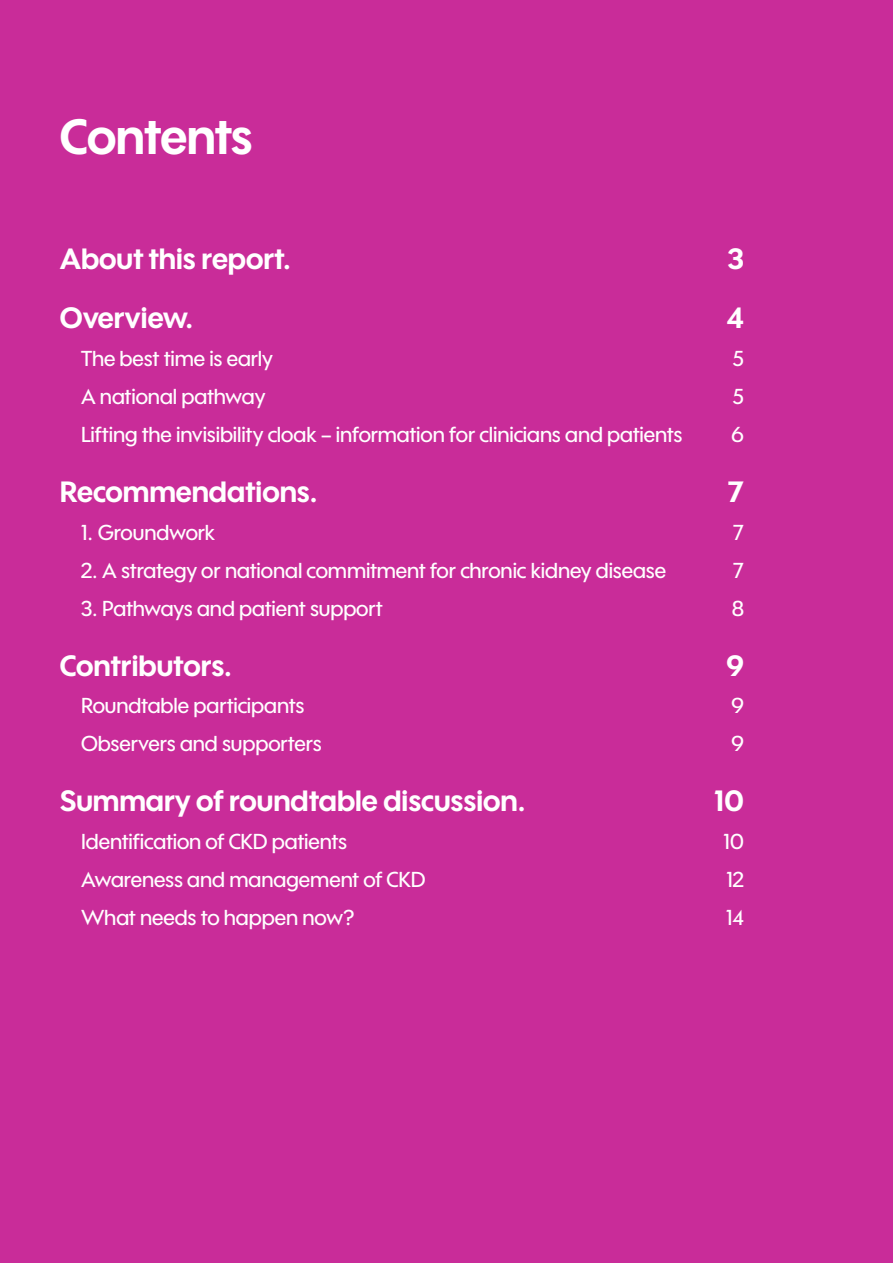
<style>
.page{position:relative;width:893px;height:1263px;background:#c92c99}
.page>*{position:absolute;margin:0;border:0;box-sizing:border-box;transform-origin:0 0}
.t1{font:700 48px "Wes FYW03";letter-spacing:-.02em;color:#fff}
.t2{font:700 28.5px "Wes FYW03";color:#fff}
.t3{font:500 21px "Wes FYW03";letter-spacing:-.005em;color:#fff}
</style>
<div class="page">
<h1 class="t1" style="left:60px;top:106px;width:194px">Contents</h1>
<h2 class="t2" style="left:60px;top:240px;width:233px">About this report.</h2>
<h2 class="t2" style="left:728px;top:240px;width:18px">3</h2>
<h2 class="t2" style="left:60px;top:300px;width:135px">Overview.</h2>
<h2 class="t2" style="left:727px;top:300px;width:18px">4</h2>
<p class="t3" style="left:81px;top:346px;width:193px">The best time is early</p>
<p class="t3" style="left:733px;top:346px;width:12px">5</p>
<p class="t3" style="left:81px;top:384px;width:186px">A national pathway</p>
<p class="t3" style="left:733px;top:384px;width:12px">5</p>
<p class="t3" style="left:81px;top:422px;width:603px">Lifting the invisibility cloak – information for clinicians and patients</p>
<p class="t3" style="left:731px;top:422px;width:14px">6</p>
<h2 class="t2" style="left:60px;top:474px;width:260px">Recommendations.</h2>
<h2 class="t2" style="left:728px;top:474px;width:18px">7</h2>
<p class="t3" style="left:81px;top:519px;width:136px">1. Groundwork</p>
<p class="t3" style="left:733px;top:519px;width:12px">7</p>
<p class="t3" style="left:81px;top:557px;width:586px">2. A strategy or national commitment for chronic kidney disease</p>
<p class="t3" style="left:733px;top:557px;width:12px">7</p>
<p class="t3" style="left:81px;top:595px;width:303px">3. Pathways and patient support</p>
<p class="t3" style="left:732px;top:595px;width:13px">8</p>
<h2 class="t2" style="left:60px;top:647px;width:174px">Contributors.</h2>
<h2 class="t2" style="left:726px;top:647px;width:19px">9</h2>
<p class="t3" style="left:81px;top:693px;width:225px">Roundtable participants</p>
<p class="t3" style="left:731px;top:693px;width:14px">9</p>
<p class="t3" style="left:81px;top:731px;width:242px">Observers and supporters</p>
<p class="t3" style="left:731px;top:731px;width:14px">9</p>
<h2 class="t2" style="left:60px;top:783px;width:468px">Summary of roundtable discussion.</h2>
<h2 class="t2" style="left:714px;top:783px;width:31px">10</h2>
<p class="t3" style="left:81px;top:828px;width:268px">Identification of CKD patients</p>
<p class="t3" style="left:723px;top:828px;width:22px">10</p>
<p class="t3" style="left:81px;top:866px;width:346px">Awareness and management of CKD</p>
<p class="t3" style="left:726px;top:866px;width:19px">12</p>
<p class="t3" style="left:81px;top:904px;width:275px">What needs to happen now?</p>
<p class="t3" style="left:726px;top:904px;width:19px">14</p>
</div>
